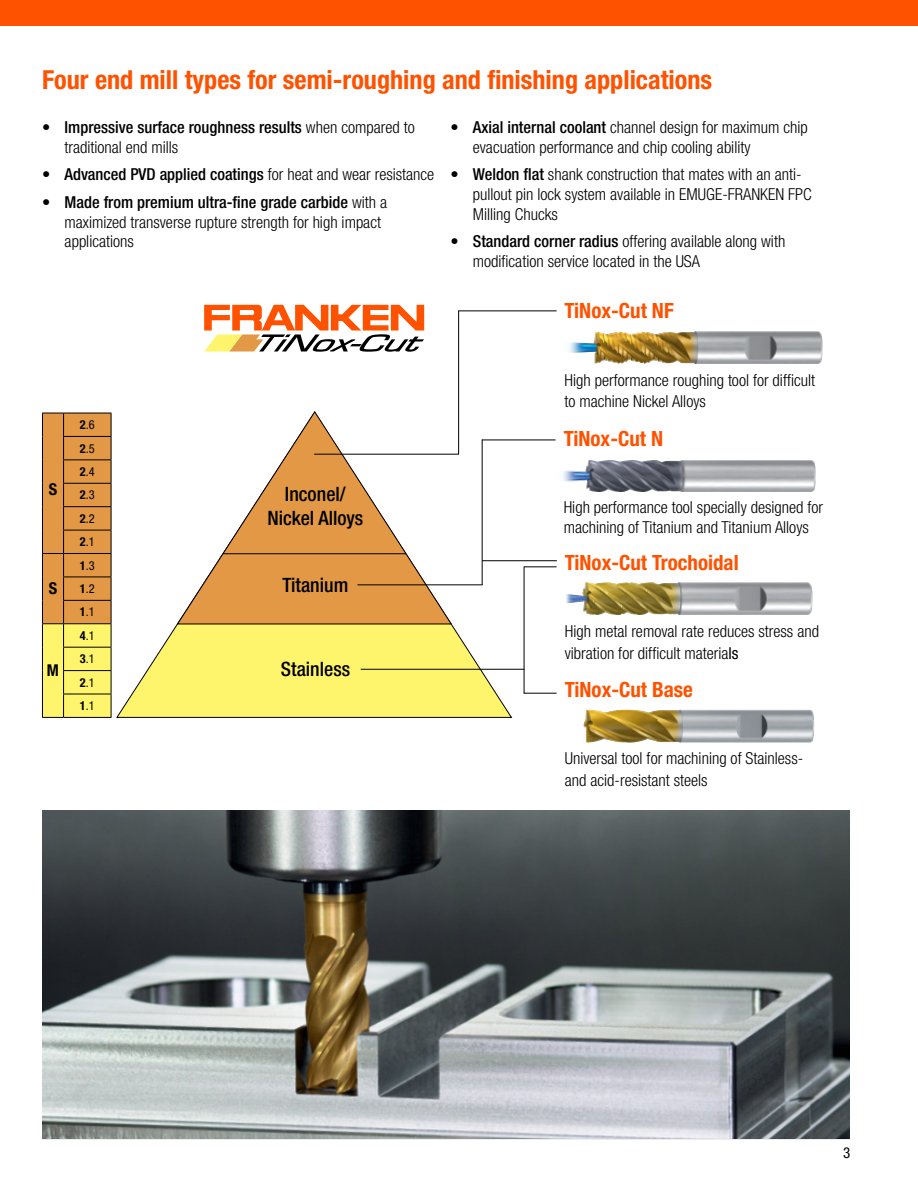
<style>
.page{position:relative;width:918px;height:1188px;background:#fff}
.page>*{position:absolute;margin:0;border:0;box-sizing:border-box;transform-origin:0 0}
.t1{font:700 condensed 26.25px "Helvetica Neue LT Pro";color:#ff5200}
.t2{font:700 condensed 21px "Helvetica Neue LT Pro";color:#ff5200}
.t3{font:500 condensed 19.8px/23.7px "Helvetica Neue LT Pro";color:#000;text-align:center}
.t4{font:300 condensed 16.5px/19.8px "Helvetica Neue LT Pro";color:#000}
.t5{font:500 condensed 16.5px/19.8px "Helvetica Neue LT Pro";color:#000}
.t6{font:700 condensed 16.35px "Helvetica Neue LT Pro";color:#000}
.t7{font:condensed 15px "Helvetica Neue LT Pro";color:#000}
.t8{font:condensed 12.3px/23.4px "Helvetica Neue LT Pro";color:#000;text-align:justify}
.s1{font-weight:300}
.s2{font-weight:500}
.s3{font-weight:700}
.s4{font-weight:400}
</style>
<div class="page">
<hr style="left:42px;top:1138px;width:808px;height:1px;background:#000">
<img style="left:42px;top:810px;width:808px;height:328px">
<div style="left:0;top:0;width:918px;height:25px;background:#ff5200"></div>
<svg style="left:116px;top:411px;width:397px;height:307px"></svg>
<svg style="left:42px;top:413px;width:70px;height:305px"></svg>
<hr style="left:64px;top:553px;width:47px;height:1px;background:#000">
<svg style="left:177px;top:411px;width:276px;height:214px"></svg>
<hr style="left:223px;top:553px;width:183px;height:1px;background:#000">
<hr style="left:361px;top:669px;width:163px;height:1px;background:#000">
<hr style="left:524px;top:567px;width:1px;height:127px;background:#000">
<hr style="left:524px;top:693px;width:33px;height:1px;background:#000">
<hr style="left:357px;top:584px;width:126px;height:1px;background:#000">
<hr style="left:482px;top:440px;width:1px;height:145px;background:#000">
<hr style="left:482px;top:440px;width:74px;height:1px;background:#000">
<hr style="left:314px;top:454px;width:145px;height:1px;background:#000">
<hr style="left:458px;top:310px;width:1px;height:144px;background:#000">
<hr style="left:458px;top:310px;width:99px;height:1px;background:#000">
<img style="left:569px;top:332px;width:254px;height:31px">
<img style="left:584px;top:710px;width:230px;height:32px">
<img style="left:566px;top:582px;width:246px;height:32px">
<hr style="left:482px;top:560px;width:75px;height:1px;background:#000">
<img style="left:563px;top:460px;width:252px;height:32px">
<svg style="left:204px;top:305px;width:220px;height:47px"></svg>
<hr style="left:524px;top:566px;width:33px;height:1px;background:#000">
<h1 class="t1" style="left:42px;top:65px;width:672px">Four end mill types for semi-roughing and finishing applications</h1>
<p class="t5" style="left:65px;top:117px;width:352px;text-indent:-22px">• Impressive surface roughness results <span class="s1">when compared to traditional end mills</span></p>
<p class="t5" style="left:42px;top:165px;width:394px">• Advanced PVD applied coatings <span class="s1">for heat and wear resistance</span></p>
<p class="t4" style="left:65px;top:192px;width:324px;text-indent:-22px"><span class="s2">• Made from premium ultra-fine grade carbide</span> with a maximized transverse rupture strength for high impact applications</p>
<p class="t4" style="left:473px;top:117px;width:336px;text-indent:-22px"><span class="s2">• Axial internal coolant</span> channel design for maximum chip evacuation performance and chip cooling ability</p>
<p class="t4" style="left:473px;top:165px;width:340px;text-indent:-22px"><span class="s2">• Weldon flat</span> shank construction that mates with an anti&shy;pullout pin lock system available in EMUGE-FRANKEN FPC<br>Milling Chucks</p>
<p class="t4" style="left:473px;top:232px;width:314px;text-indent:-22px"><span class="s2">• Standard corner radius</span> offering available along with modification service located in the USA</p>
<p class="t2" style="left:565px;top:299px;width:111px">TiNox-Cut NF</p>
<p class="t6" style="left:49px;top:480px;width:10px">S</p>
<p class="t8" style="left:80px;top:413px;width:16px"><span class="s3">2</span>.6<br><span class="s3">2</span>.5<br><span class="s3">2</span>.4<br><span class="s3">2</span>.3<br><span class="s3">2</span>.2<br><span class="s3">2</span>.1</p>
<p class="t3" style="left:267px;top:482px;width:98px">Inconel/<br>Nickel Alloys</p>
<p class="t4" style="left:565px;top:369px;width:252px;line-height:21.6px">High performance roughing tool for difficult to machine Nickel Alloys</p>
<p class="t2" style="left:564px;top:426px;width:101px">TiNox-Cut N</p>
<p class="t4" style="left:564px;top:497px;width:261px">High performance tool specially designed for machining of Titanium and Titanium Alloys</p>
<p class="t6" style="left:49px;top:579px;width:10px">S</p>
<p class="t8" style="left:80px;top:553px;width:16px"><span class="s3">1</span>.3<br><span class="s3">1</span>.2<br><span class="s3">1</span>.1</p>
<p class="t3" style="left:282px;top:573px;width:67px">Titanium</p>
<p class="t2" style="left:565px;top:550px;width:175px">TiNox-Cut Trochoidal</p>
<p class="t6" style="left:47px;top:661px;width:14px">M</p>
<p class="t8" style="left:80px;top:624px;width:16px"><span class="s3">4</span>.1<br><span class="s3">3</span>.1<br><span class="s3">2</span>.1<br><span class="s3">1</span>.1</p>
<p class="t3" style="left:281px;top:657px;width:71px">Stainless</p>
<p class="t4" style="left:565px;top:620px;width:256px;line-height:21.6px">High metal removal rate reduces stress and vibration for difficult materia<span class="s4">ls</span></p>
<p class="t2" style="left:565px;top:678px;width:130px">TiNox-Cut Base</p>
<p class="t4" style="left:565px;top:748px;width:240px;line-height:21.6px">Universal tool for machining of Stainless&shy;and acid-resistant steels</p>
<p class="t7" style="left:843px;top:1143px;width:9px">3</p>
</div>
